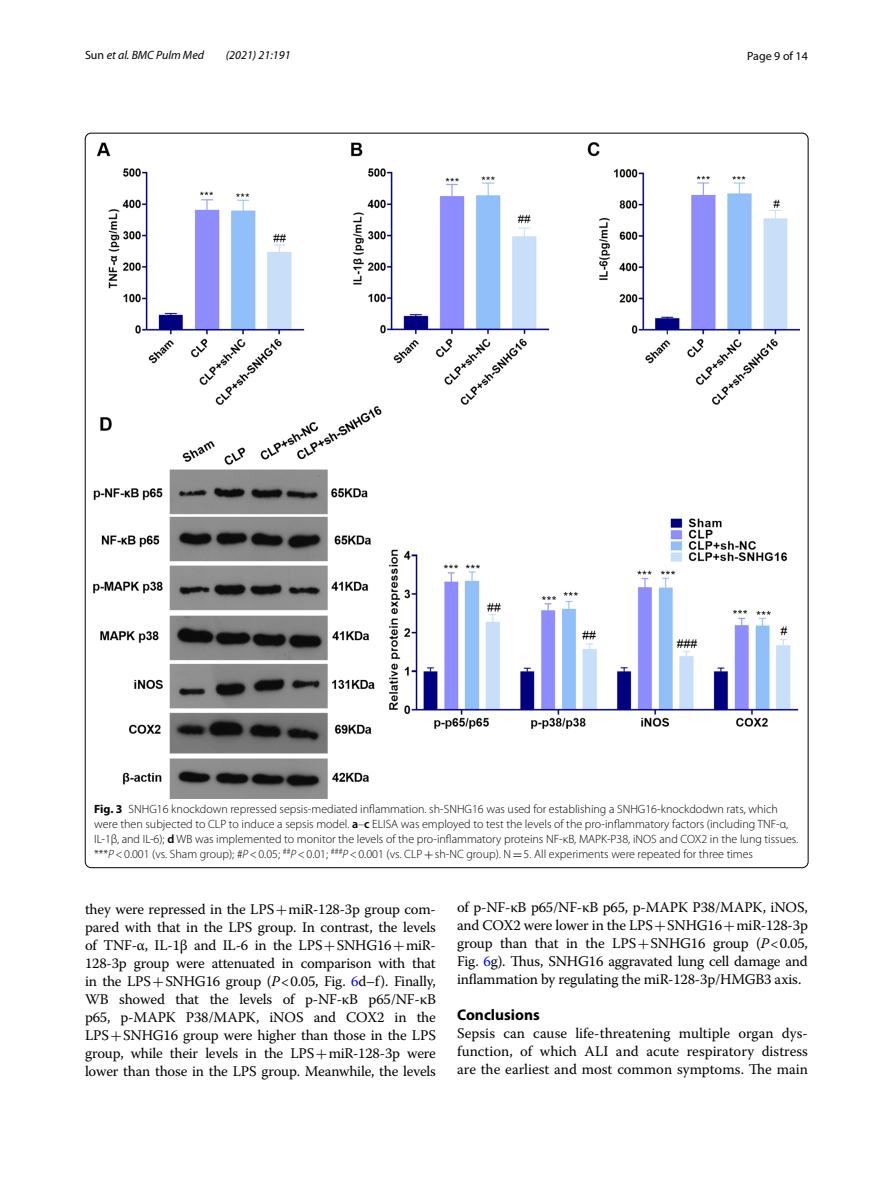
<style>
.page{position:relative;width:893px;height:1187px;background:#fff}
.page>*{position:absolute;margin:0;border:0;box-sizing:border-box;transform-origin:0 0}
.t1{font:700 15.45px "Myriad Pro";color:#000}
.t2{font:14.7px/18px "Warnock Pro";letter-spacing:-.015em;color:#000;text-align:justify}
.t3{font:300 12px/15px "Myriad Pro";color:#000}
.t4{font:italic 12px "Myriad Pro";color:#000}
.t5{font:12px "Myriad Pro";color:#000}
.s1{font-style:normal}
.s2{font-weight:700}
.s3{font-weight:600}
.s4{font-style:italic}
.s5{font-family:"MTSY";font-weight:400}
.s6{font-family:"MTSY"}
.s7{color:#00f}
</style>
<div class="page">
<img style="left:94px;top:142px;width:706px;height:656px">
<p class="t4" style="left:85px;top:48px;width:121px"><span class="s1">Sun</span> et al. BMC Pulm Med</p>
<p class="t4" style="left:226px;top:48px;width:66px">(2021) 21:191</p>
<p class="t5" style="left:747px;top:48px;width:62px">Page 9 of 14</p>
<p class="t3" style="left:94px;top:802px;width:706px"><span class="s2">Fig. 3</span> SNHG16 knockdown repressed sepsis-mediated inflammation. sh-SNHG16 was used for establishing a SNHG16-knockdodwn rats, which were then subjected to CLP to induce a sepsis model. <span class="s3">a</span>–<span class="s3">c</span> ELISA was employed to test the levels of the pro-inflammatory factors (including TNF-α, IL-1β, and IL-6); <span class="s3">d</span> WB was implemented to monitor the levels of the pro-inflammatory proteins NF-κB, MAPK-P38, iNOS and COX2 in the lung tissues. ***<span class="s4">P</span>&lt;0.001 (vs. Sham group); #<span class="s4">P</span>&lt;0.05; <sup>##</sup><span class="s4">P</span>&lt;0.01; <sup>###</sup><span class="s4">P</span>&lt;0.001 (vs. CLP<span class="s5">+</span>sh-NC group). N<span class="s5">=</span>5. All experiments were repeated for three times</p>
<p class="t2" style="left:85px;top:899px;width:352px">they were repressed in the LPS<span class="s6">+</span>miR-128-3p group com&shy;pared with that in the LPS group. In contrast, the levels of TNF-α, IL-1β and IL-6 in the LPS<span class="s6">+</span>SNHG16<span class="s6">+</span>miR-128-3p group were attenuated in comparison with that in the LPS<span class="s6">+</span>SNHG16 group (<span class="s4">P</span>&lt;0.05, Fig. <span class="s7">6</span>d–f). Finally, WB showed that the levels of p-NF-κB p65/NF-κB p65, p-MAPK P38/MAPK, iNOS and COX2 in the LPS<span class="s6">+</span>SNHG16 group were higher than those in the LPS group, while their levels in the LPS<span class="s6">+</span>miR-128-3p were lower than those in the LPS group. Meanwhile, the levels</p>
<p class="t2" style="left:457px;top:897px;width:352px">of p-NF-κB p65/NF-κB p65, p-MAPK P38/MAPK, iNOS, and COX2 were lower in the LPS<span class="s6">+</span>SNHG16<span class="s6">+</span>miR-128-3p group than that in the LPS<span class="s6">+</span>SNHG16 group (<span class="s4">P</span>&lt;0.05, Fig. <span class="s7">6</span>g). Thus, SNHG16 aggravated lung cell damage and inflammation by regulating the miR-128-3p/HMGB3 axis.</p>
<p class="t1" style="left:457px;top:1004px;width:84px">Conclusions</p>
<p class="t2" style="left:457px;top:1023px;width:352px">Sepsis can cause life-threatening multiple organ dys&shy;function, of which ALI and acute respiratory distress are the earliest and most common symptoms. The main</p>
</div>
